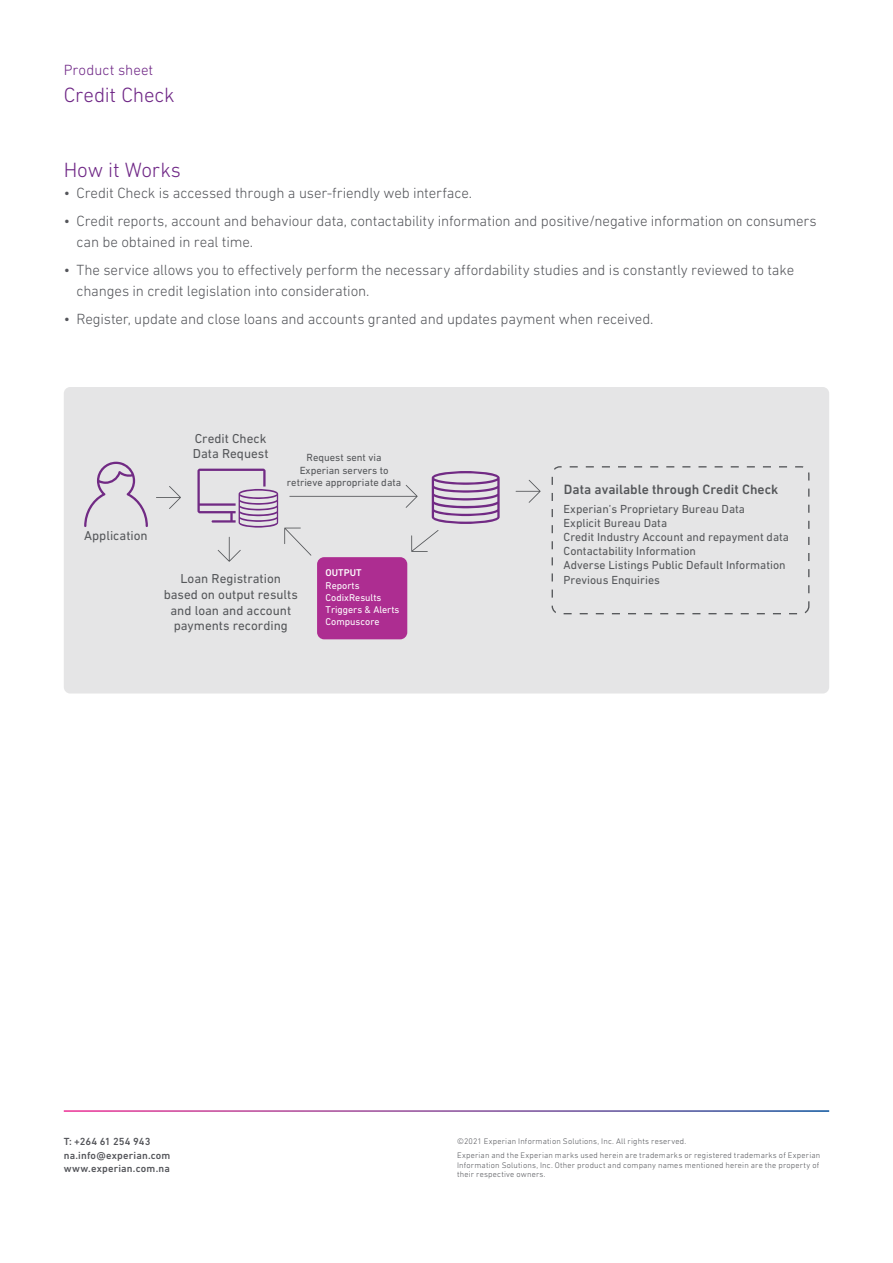
<style>
.page{position:relative;width:893px;height:1263px;background:#fff}
.page>*{position:absolute;margin:0;border:0;box-sizing:border-box;transform-origin:0 0}
.Headline_14_16{font:300 21px "DIN Next W1 G";letter-spacing:-.01em;color:#6f2786}
.t1{font:300 15px/21px "DIN Next W1 G";letter-spacing:-.01em;color:#54555a}
.t2{font:300 15px "DIN Next W1 G";letter-spacing:.005em;color:#6f2786}
.t3{font:500 13.65px "DIN Next W1 G";color:#55575a}
.t4{font:13.2px/15.9px "DIN Next W1 G";color:#55575a}
.t5{font:11.85px/14.2px "DIN Next W1 G";color:#55575a}
.t6{font:10.5px/12.5px "DIN Next W1 G";color:#55575a;text-align:center}
.t7{font:500 10.5px/13.5px "DIN Next W1 G";letter-spacing:.015em;color:#54555a}
.t8{font:10.05px/12px "DIN Next W1 G";color:#fff}
.t9{font:500 10.05px "DIN Next W1 G";color:#fff}
.t10{font:300 8.25px/14.2px "DIN Next W1 G";letter-spacing:.02em;color:#54555a}
</style>
<div class="page">
<div style="left:64px;top:387px;width:765px;height:306px;background:#e5e5e6;border-radius:6px"></div>
<div style="left:552px;top:466px;width:257px;height:148px;border:1px dashed #55575a;border-radius:8px"></div>
<svg style="left:516px;top:480px;width:25px;height:23px"></svg>
<svg style="left:432px;top:471px;width:68px;height:53px"></svg>
<svg style="left:84px;top:462px;width:64px;height:65px"></svg>
<svg style="left:197px;top:469px;width:81px;height:59px"></svg>
<svg style="left:156px;top:486px;width:25px;height:23px"></svg>
<svg style="left:218px;top:537px;width:23px;height:25px"></svg>
<svg style="left:289px;top:485px;width:129px;height:23px"></svg>
<svg style="left:411px;top:530px;width:27px;height:22px"></svg>
<div style="left:317px;top:557px;width:90px;height:82px;background:#ad2d91;border-radius:7px"></div>
<svg style="left:284px;top:528px;width:27px;height:28px"></svg>
<p class="t2" style="left:64px;top:61px;width:91px">Product sheet</p>
<h1 class="Headline_14_16" style="left:64px;top:83px;width:112px">Credit Check</h1>
<p class="Headline_14_16" style="left:64px;top:158px;width:119px">How it Works</p>
<p class="t1" style="left:64px;top:183px;width:410px">• Credit Check is accessed through a user-friendly web interface.</p>
<p class="t1" style="left:77px;top:210px;width:741px;text-indent:-13px">• Credit reports, account and behaviour data, contactability information and positive/negative information on consumers can be obtained in real time.</p>
<p class="t1" style="left:77px;top:259px;width:719px;text-indent:-13px">• The service allows you to effectively perform the necessary affordability studies and is constantly reviewed to take changes in credit legislation into consideration.</p>
<p class="t1" style="left:64px;top:308px;width:591px">• Register, update and close loans and accounts granted and updates payment when received.</p>
<p class="t4" style="left:84px;top:527px;width:65px">Application</p>
<p class="t4" style="left:193px;top:430px;width:77px">Credit Check<br>Data Request</p>
<p class="t6" style="left:287px;top:451px;width:116px">Request sent via<br>Experian servers to retrieve appropriate data</p>
<p class="t4" style="left:164px;top:570px;width:136px;text-align:center">Loan Registration based on output results and loan and account payments recording</p>
<p class="t9" style="left:326px;top:566px;width:38px">OUTPUT</p>
<p class="t8" style="left:326px;top:579px;width:75px">Reports<br>CodixResults<br>Triggers &amp; Alerts<br>Compuscore</p>
<p class="t3" style="left:564px;top:481px;width:216px">Data available through Credit Check</p>
<p class="t5" style="left:564px;top:501px;width:227px">Experian’s Proprietary Bureau Data<br>Explicit Bureau Data<br>Credit Industry Account and repayment data<br>Contactability Information<br>Adverse Listings Public Default Information<br>Previous Enquiries</p>
<p class="t7" style="left:64px;top:1135px;width:108px">T: +264 61 254 943 na.info@experian.com www.experian.com.na</p>
<p class="t10" style="left:457px;top:1133px;width:365px">©2021 Experian Information Solutions, Inc. All rights reserved.<br>Experian and the Experian marks used herein are trademarks or registered trademarks of Experian</p>
<p class="t10" style="left:457px;top:1160px;width:364px;line-height:9.8px">Information Solutions, Inc. Other product and company names mentioned herein are the property of their respective owners.</p>
</div>
